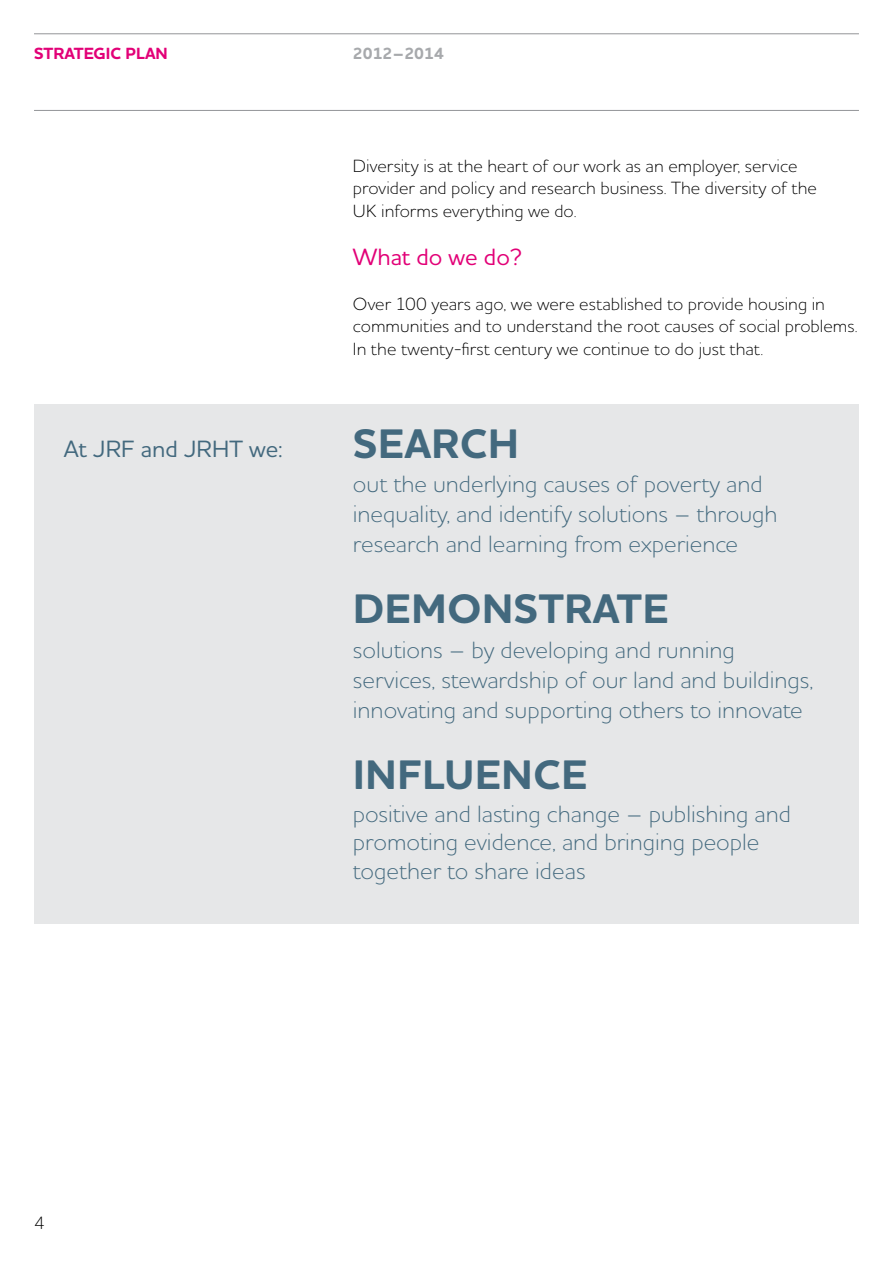
<style>
.page{position:relative;width:893px;height:1263px;background:#fff}
.page>*{position:absolute;margin:0;border:0;box-sizing:border-box;transform-origin:0 0}
.t1{font:700 42px "Houschka Pro";letter-spacing:.015em;color:#43697e}
.t2{font:300 24px/30px "Houschka Pro";color:#43697e}
.t3{font:500 24px "Houschka Pro";letter-spacing:.005em;color:#43697e}
.t4{font:500 24px "Houschka Pro";color:#e20177}
.t5{font:300 18px/22.5px "Houschka Pro";color:#000}
.t6{font:700 16.5px "Houschka Pro";color:#e20177}
.t7{font:700 16.5px "Houschka Pro";color:#a7a9ac}
</style>
<div class="page">
<hr style="left:34px;top:34px;width:825px;height:1px;background:#939598">
<hr style="left:34px;top:110px;width:825px;height:1px;background:#939598">
<div style="left:34px;top:404px;width:825px;height:520px;background:#e6e7e8"></div>
<p class="t6" style="left:34px;top:43px;width:135px">STRATEGIC PLAN</p>
<p class="t7" style="left:353px;top:43px;width:93px">2012–2014</p>
<p class="t3" style="left:64px;top:433px;width:220px">At JRF and JRHT we:</p>
<p class="t5" style="left:353px;top:154px;width:466px">Diversity is at the heart of our work as an employer, service provider and policy and research business. The diversity of the<br>UK informs everything we do.</p>
<p class="t4" style="left:353px;top:241px;width:170px">What do we do?</p>
<p class="t5" style="left:353px;top:292px;width:506px">Over 100 years ago, we were established to provide housing in communities and to understand the root causes of social problems.<br>In the twenty-first century we continue to do just that.</p>
<h1 class="t1" style="left:353px;top:416px;width:28px">SEARC</h1>
<h1 class="t1" style="left:488px;top:416px;width:32px">H</h1>
<p class="t2" style="left:353px;top:468px;width:426px">out the underlying causes of poverty and inequality, and identify solutions – through research and learning from experience</p>
<h1 class="t1" style="left:353px;top:582px;width:156px">DEMONSTRATE</h1>
<p class="t2" style="left:353px;top:634px;width:462px">solutions – by developing and running services, stewardship of our land and buildings, innovating and supporting others to innovate</p>
<h1 class="t1" style="left:353px;top:748px;width:24px">INFL</h1>
<h1 class="t1" style="left:444px;top:748px;width:59px">UENCE</h1>
<p class="t2" style="left:353px;top:799px;width:439px;line-height:28.5px">positive and lasting change – publishing and promoting evidence, and bringing people together to share ideas</p>
<p class="t5" style="left:34px;top:1211px;width:12px">4</p>
</div>
